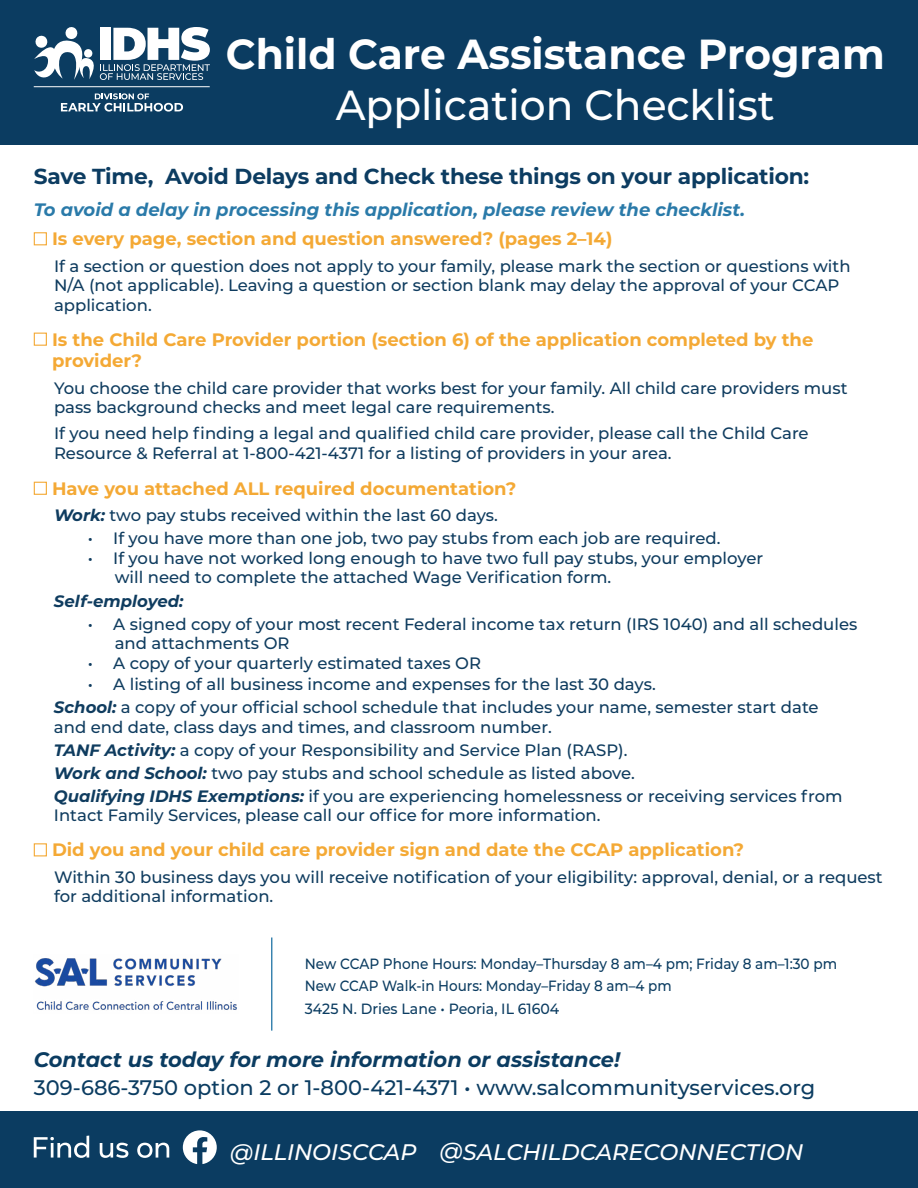
<style>
.page{position:relative;width:918px;height:1188px;background:#fff}
.page>*{position:absolute;margin:0;border:0;box-sizing:border-box;transform-origin:0 0}
.t1{font:700 42px "Montserrat";color:#fff}
.t2{font:500 42px "Montserrat";color:#fff}
.t3{font:italic 500 22.5px "Montserrat";color:#fff}
.t4{font:700 21.75px "Montserrat";letter-spacing:-.01em;color:#0c3c61}
.t5{font:500 21px "Montserrat";color:#0b3c61}
.t6{font:italic 700 21px "Montserrat";color:#0b3c61}
.t7{font:700 18px/21.6px "Montserrat";color:#f4a935}
.t8{font:italic 700 18px "Montserrat";color:#2a7aa9}
.t9{font:500 16.5px/19.5px "Montserrat";color:#0f3c5f}
.t10{font:italic 700 16.5px "Montserrat";color:#0f3c5f}
.t11{font:500 14.85px/22.5px "Montserrat";color:#0b3c61;scale:.92 1}
.s1{font-weight:700;font-style:italic}
</style>
<div class="page">
<div style="left:34px;top:232px;width:13px;height:13px;border:1px solid #f4a935"></div>
<div style="left:34px;top:333px;width:13px;height:13px;border:1px solid #f4a935"></div>
<div style="left:34px;top:482px;width:13px;height:13px;border:1px solid #f4a935"></div>
<div style="left:34px;top:843px;width:13px;height:13px;border:1px solid #f4a935"></div>
<div style="left:0;top:0;width:918px;height:145px;background:#0b3c61"></div>
<svg style="left:34px;top:27px;width:176px;height:53px"></svg>
<svg style="left:61px;top:93px;width:122px;height:19px"></svg>
<hr style="left:34px;top:86px;width:176px;height:1px;background:#fff">
<div style="left:0;top:1112px;width:918px;height:76px;background:#0b3c61"></div>
<svg style="left:183px;top:1130px;width:34px;height:34px"></svg>
<svg style="left:34px;top:1136px;width:55px;height:22px"></svg>
<svg style="left:100px;top:1143px;width:28px;height:15px"></svg>
<svg style="left:137px;top:1143px;width:32px;height:15px"></svg>
<img style="left:35px;top:958px;width:202px;height:52px">
<hr style="left:271px;top:937px;width:1px;height:94px;background:#2a7aa9">
<h1 class="t1" style="left:226px;top:24px;width:660px">Child Care Assistance Program</h1>
<h1 class="t2" style="left:336px;top:76px;width:440px">Application Checklist</h1>
<h3 class="t4" style="left:34px;top:161px;width:777px">Save Time, Avoid Delays and Check these things on your application:</h3>
<p class="t8" style="left:34px;top:197px;width:713px">To avoid a delay in processing this application, please review the checklist.</p>
<p class="t7" style="left:52px;top:227px;width:562px">Is every page, section and question answered? (pages 2–14)</p>
<p class="t9" style="left:54px;top:255px;width:798px">If a section or question does not apply to your family, please mark the section or questions with<br>N/A (not applicable). Leaving a question or section blank may delay the approval of your CCAP application.</p>
<p class="t7" style="left:52px;top:328px;width:763px">Is the Child Care Provider portion (section 6) of the application completed by the provider?</p>
<p class="t9" style="left:54px;top:377px;width:795px">You choose the child care provider that works best for your family. All child care providers must pass background checks and meet legal care requirements.</p>
<p class="t9" style="left:54px;top:423px;width:756px">If you need help finding a legal and qualified child care provider, please call the Child Care<br>Resource &amp; Referral at 1-800-421-4371 for a listing of providers in your area.</p>
<p class="t7" style="left:52px;top:477px;width:466px">Have you attached ALL required documentation?</p>
<p class="t9" style="left:54px;top:505px;width:446px"><span class="s1">Work:</span> two pay stubs received within the last 60 days.</p>
<p class="t9" style="left:88px;top:528px;width:634px">• If you have more than one job, two pay stubs from each job are required.</p>
<p class="t9" style="left:115px;top:548px;width:650px;text-indent:-27px">• If you have not worked long enough to have two full pay stubs, your employer will need to complete the attached Wage Verification form.</p>
<p class="t10" style="left:54px;top:589px;width:131px">Self-employed:</p>
<p class="t9" style="left:115px;top:613px;width:744px;text-indent:-27px">• A signed copy of your most recent Federal income tax return (IRS 1040) and all schedules and attachments OR</p>
<p class="t9" style="left:88px;top:652px;width:395px">• A copy of your quarterly estimated taxes OR</p>
<p class="t9" style="left:54px;top:672px;width:766px;line-height:23px;text-indent:34px">• A listing of all business income and expenses for the last 30 days.<br><span class="s1">School:</span> a copy of your official school schedule that includes your name, semester start date</p>
<p class="t9" style="left:54px;top:715px;width:790px;line-height:23px">and end date, class days and times, and classroom number.<br><span class="s1">TANF Activity:</span> a copy of your Responsibility and Service Plan (RASP).<br><span class="s1">Work and School:</span> two pay stubs and school schedule as listed above.<br><span class="s1">Qualifying IDHS Exemptions:</span> if you are experiencing homelessness or receiving services from</p>
<p class="t9" style="left:54px;top:805px;width:548px">Intact Family Services, please call our office for more information.</p>
<p class="t7" style="left:52px;top:838px;width:694px">Did you and your child care provider sign and date the CCAP application?</p>
<p class="t9" style="left:54px;top:866px;width:830px">Within 30 business days you will receive notification of your eligibility: approval, denial, or a request for additional information.</p>
<p class="t11" style="left:305px;top:952px;width:580px">New CCAP Phone Hours: Monday–Thursday 8 am–4 pm; Friday 8 am–1:30 pm<br>New CCAP Walk-in Hours: Monday–Friday 8 am–4 pm<br>3425 N. Dries Lane • Peoria, IL 61604</p>
<p class="t6" style="left:34px;top:1044px;width:588px">Contact us today for more information or assistance!</p>
<p class="t5" style="left:34px;top:1073px;width:783px">309-686-3750 option 2 or 1-800-421-4371 • www.salcommunityservices.org</p>
<h2 class="t3" style="left:230px;top:1136px;width:188px">@ILLINOISCCAP</h2>
<h2 class="t3" style="left:440px;top:1136px;width:365px">@SALCHILDCARECONNECTION</h2>
</div>
